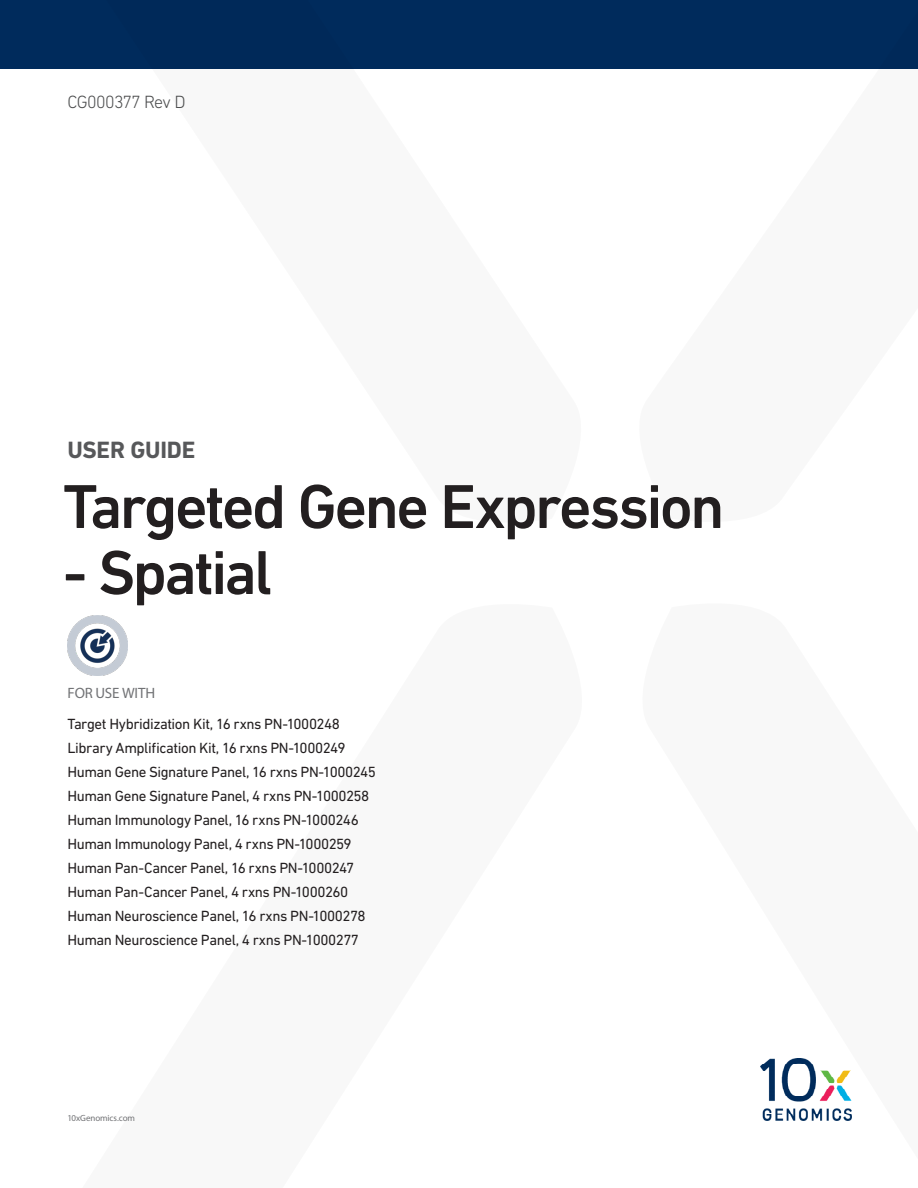
<style>
.page{position:relative;width:918px;height:1188px;background:#fff}
.page>*{position:absolute;margin:0;border:0;box-sizing:border-box;transform-origin:0 0}
.Main_Title{font:500 63px "DIN Next LT Pro";letter-spacing:-.045em;color:#231f20}
.All_Cap_Title{font:700 24px "DIN Next LT Pro";letter-spacing:-.01em;color:#57585a}
.Document_Number{font:300 18px "DIN Next LT Pro";letter-spacing:-.04em;color:#4b4c4d}
.Summary_Information{font:15px/24px "DIN Next LT Pro";letter-spacing:-.03em;color:#231f20}
.Subhead{font:15px "Myriad Pro";letter-spacing:-.005em;color:#717275}
.URL{font:9px "Myriad Pro";letter-spacing:-.01em;color:#717275}
</style>
<div class="page">
<div style="left:0;top:0;width:918px;height:69px;background:#002b5c"></div>
<img style="left:68px;top:615px;width:60px;height:60px">
<img style="left:760px;top:1059px;width:91px;height:61px">
<p class="Document_Number" style="left:68px;top:92px;width:120px">CG000377 Rev D</p>
<p class="All_Cap_Title" style="left:68px;top:435px;width:129px">USER GUIDE</p>
<p class="Main_Title" style="left:63px;top:470px;width:663px">Targeted Gene Expression</p>
<p class="Main_Title" style="left:63px;top:536px;width:211px">- Spatial</p>
<p class="Subhead" style="left:68px;top:684px;width:89px">FOR USE WITH</p>
<p class="Summary_Information" style="left:68px;top:712px;width:310px">Target Hybridization Kit, 16 rxns PN-1000248<br>Library Amplification Kit, 16 rxns PN-1000249<br>Human Gene Signature Panel, 16 rxns PN-1000245<br>Human Gene Signature Panel, 4 rxns PN-1000258<br>Human Immunology Panel, 16 rxns PN-1000246</p>
<p class="Summary_Information" style="left:68px;top:832px;width:288px">Human Immunology Panel, 4 rxns PN-1000259<br>Human Pan-Cancer Panel, 16 rxns PN-1000247<br>Human Pan-Cancer Panel, 4 rxns PN-1000260</p>
<p class="Summary_Information" style="left:68px;top:904px;width:300px">Human Neuroscience Panel, 16 rxns PN-1000278</p>
<p class="Summary_Information" style="left:68px;top:928px;width:293px">Human Neuroscience Panel, 4 rxns PN-1000277</p>
<p class="URL" style="left:68px;top:1112px;width:69px">10xGenomics.com</p>
</div>
